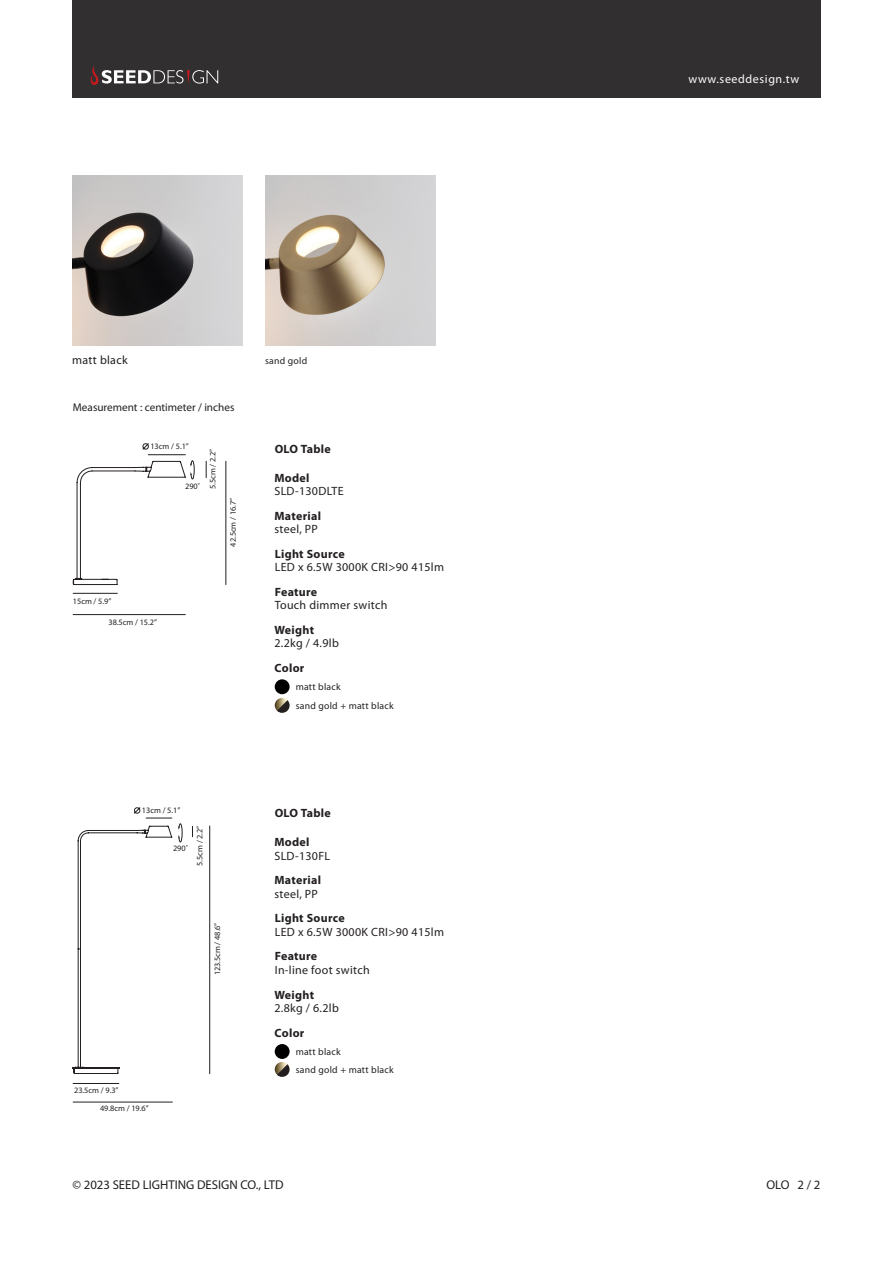
<style>
.page{position:relative;width:893px;height:1263px;background:#fff}
.page>*{position:absolute;margin:0;border:0;box-sizing:border-box;transform-origin:0 0}
.t1{font:12.75px "Myriad Pro";color:#231f20}
.t2{font:12px "Myriad Pro";letter-spacing:.025em;color:#231f20}
.t3{font:700 12px "Myriad Pro";letter-spacing:.025em;color:#231f20}
.t4{font:12px "Myriad Pro";letter-spacing:.05em;color:#fff}
.t5{font:11.25px "Myriad Pro";color:#231f20}
.t6{font:9.75px "Myriad Pro";letter-spacing:.025em;color:#231f20}
.t7{font:8.25px "Myriad Pro";color:#231f20}
.s1{color:#fff}
</style>
<div class="page">
<div style="left:72px;top:0;width:749px;height:98px;background:#312f30"></div>
<svg style="left:90px;top:65px;width:128px;height:20px"></svg>
<img style="left:265px;top:176px;width:170px;height:170px">
<img style="left:72px;top:176px;width:170px;height:170px">
<hr style="left:226px;top:461px;width:1px;height:124px;background:#231f20">
<hr style="left:209px;top:826px;width:1px;height:248px;background:#231f20">
<hr style="left:73px;top:614px;width:112px;height:1px;background:#231f20">
<hr style="left:73px;top:1102px;width:99px;height:1px;background:#231f20">
<hr style="left:73px;top:593px;width:44px;height:1px;background:#231f20">
<hr style="left:73px;top:1083px;width:46px;height:1px;background:#231f20">
<hr style="left:148px;top:454px;width:37px;height:1px;background:#231f20">
<svg style="left:206px;top:461px;width:1px;height:16px"></svg>
<svg style="left:142px;top:443px;width:7px;height:7px"></svg>
<svg style="left:72px;top:460px;width:123px;height:125px"></svg>
<svg style="left:72px;top:807px;width:111px;height:267px"></svg>
<img style="left:275px;top:698px;width:15px;height:15px;border-radius:7px">
<svg style="left:277px;top:700px;width:13px;height:13px"></svg>
<img style="left:275px;top:1062px;width:15px;height:15px;border-radius:7px">
<svg style="left:277px;top:1064px;width:13px;height:13px"></svg>
<div style="left:275px;top:679px;width:15px;height:15px;background:#000;border-radius:50%"></div>
<div style="left:275px;top:1044px;width:15px;height:15px;background:#000;border-radius:50%"></div>
<p class="t2" style="left:72px;top:353px;width:57px">matt black</p>
<p class="t6" style="left:265px;top:354px;width:44px">sand gold</p>
<p class="t5" style="left:73px;top:400px;width:163px">Measurement : centimeter / inches</p>
<p class="t7" style="left:150px;top:441px;width:40px">13cm / 5.1”</p>
<p class="t7" style="left:185px;top:481px;width:17px">290˚</p>
<p class="t7" style="left:208px;top:489px;width:42px;rotate:-90deg">5.5cm / 2.2”</p>
<p class="t7" style="left:228px;top:547px;width:50px;rotate:-90deg">42.5cm / 16.7”</p>
<p class="t7" style="left:73px;top:596px;width:40px">15cm / 5.9”</p>
<p class="t7" style="left:108px;top:617px;width:50px">38.5cm / 15.2”</p>
<p class="t3" style="left:275px;top:441px;width:58px">OLO Table</p>
<p class="t3" style="left:274px;top:470px;width:37px">Model</p>
<p class="t2" style="left:274px;top:484px;width:71px">SLD-130DLTE</p>
<p class="t3" style="left:274px;top:508px;width:48px">Material</p>
<p class="t2" style="left:274px;top:522px;width:45px">steel, PP</p>
<p class="t3" style="left:275px;top:546px;width:72px">Light Source</p>
<p class="t2" style="left:275px;top:560px;width:171px">LED x 6.5W 3000K CRI&gt;90 415lm</p>
<p class="t3" style="left:275px;top:584px;width:44px">Feature</p>
<p class="t2" style="left:275px;top:598px;width:114px">Touch dimmer switch</p>
<p class="t3" style="left:274px;top:622px;width:41px">Weight</p>
<p class="t2" style="left:274px;top:636px;width:66px">2.2kg / 4.9lb</p>
<p class="t3" style="left:275px;top:660px;width:31px">Color</p>
<p class="t6" style="left:296px;top:681px;width:46px">matt black</p>
<p class="t6" style="left:296px;top:699px;width:100px">sand gold + matt black</p>
<p class="t7" style="left:142px;top:805px;width:40px">13cm / 5.1”</p>
<p class="t7" style="left:173px;top:843px;width:17px">290˚</p>
<p class="t7" style="left:195px;top:866px;width:42px;rotate:-90deg">5.5cm / 2.2”</p>
<p class="t7" style="left:212px;top:975px;width:54px;rotate:-90deg">123.5cm / 48.6”</p>
<p class="t7" style="left:74px;top:1085px;width:46px">23.5cm / 9.3”</p>
<p class="t7" style="left:100px;top:1103px;width:50px">49.8cm / 19.6”</p>
<p class="t3" style="left:275px;top:805px;width:58px">OLO Table</p>
<p class="t3" style="left:274px;top:834px;width:37px">Model</p>
<p class="t2" style="left:274px;top:848px;width:57px">SLD-130FL</p>
<p class="t3" style="left:274px;top:872px;width:48px">Material</p>
<p class="t2" style="left:274px;top:886px;width:45px">steel, PP</p>
<p class="t3" style="left:275px;top:910px;width:72px">Light Source</p>
<p class="t2" style="left:275px;top:924px;width:171px">LED x 6.5W 3000K CRI&gt;90 415lm</p>
<p class="t3" style="left:275px;top:948px;width:44px">Feature</p>
<p class="t2" style="left:275px;top:962px;width:96px">In-line foot switch</p>
<p class="t3" style="left:274px;top:987px;width:41px">Weight</p>
<p class="t2" style="left:274px;top:1001px;width:66px">2.8kg / 6.2lb</p>
<p class="t3" style="left:275px;top:1025px;width:31px">Color</p>
<p class="t6" style="left:296px;top:1045px;width:46px">matt black</p>
<p class="t6" style="left:296px;top:1063px;width:100px">sand gold + matt black</p>
<p class="t1" style="left:72px;top:1177px;width:215px">© 2023 SEED LIGHTING DESIGN CO., LTD<span class="s1">.</span></p>
<p class="t4" style="left:688px;top:72px;width:112px">www.seeddesign.tw</p>
<p class="t1" style="left:766px;top:1177px;width:56px">OLO 2 / 2</p>
</div>
